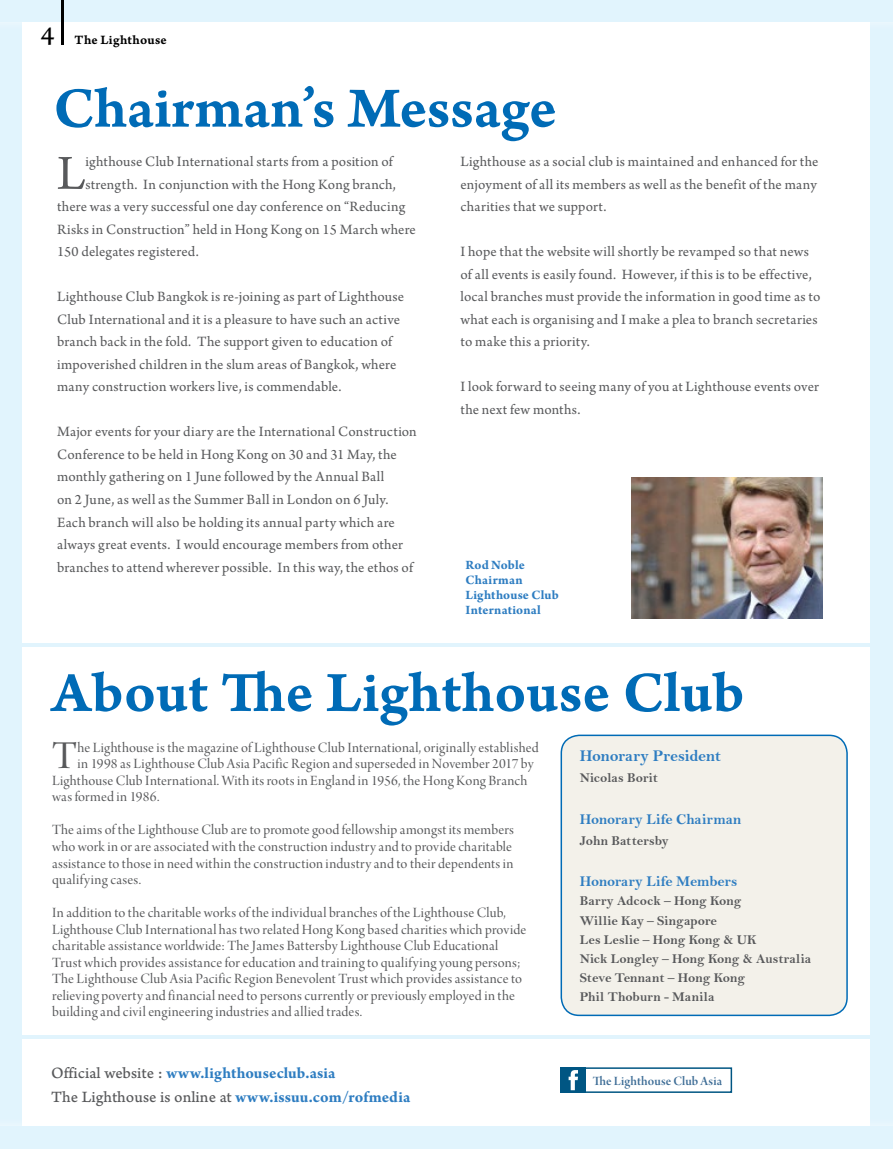
<style>
.page{position:relative;width:893px;height:1149px;background:#fff}
.page>*{position:absolute;margin:0;border:0;box-sizing:border-box;transform-origin:0 0}
.t1{font:60px "Arno Pro Smbd Caption";letter-spacing:-.005em;color:#006bb6}
.t2{font:51.45px "Arno Pro";color:#58595b}
.t3{font:41.85px "Arno Pro Display";color:#58595b}
.t4{font:700 16.5px/24.8px "Arno Pro";letter-spacing:.01em;color:#2e7dc1}
.t5{font:16.5px "Bell MT Bold";letter-spacing:-.01em;color:#2e7dc1}
.t6{font:15px/22.5px "Arno Pro";letter-spacing:.01em;color:#58595b}
.t7{font:15px/16.5px "Arno Pro Display";letter-spacing:.015em;color:#58595b}
.t8{font:15px "Bell MT Bold";color:#2e7dc1}
.t9{font:13.5px/19px "Bell MT Bold";color:#58595b}
.t10{font:700 13.5px/15px "Arno Pro";letter-spacing:.015em;color:#2e7dc1}
.t11{font:13.5px "Arno Pro Smbd Display";letter-spacing:.01em;color:#3e6d96}
.t12{font:13.5px "Arno Pro Smbd Caption";letter-spacing:.02em;color:#000}
.s1{font-family:"Arno Pro Caption";font-size:27px}
.s2{font-family:"Arno Pro Caption";font-weight:400;color:#58595b}
</style>
<div class="page">
<img style="left:632px;top:477px;width:190px;height:141px">
<div style="left:561px;top:1066px;width:25px;height:26px;background:#005683"></div>
<svg style="left:569px;top:1070px;width:9px;height:19px"></svg>
<div style="left:561px;top:1066px;width:171px;height:26px;border:2px solid #005683"></div>
<hr style="left:0;top:643px;width:882px;height:3px;background:#e1f4fd">
<hr style="left:0;top:1035px;width:893px;height:3px;background:#e1f4fd">
<div style="left:0;top:0;width:21px;height:1148px;background:#e1f4fd"></div>
<div style="left:871px;top:0;width:22px;height:1148px;background:#e1f4fd"></div>
<div style="left:0;top:1116px;width:893px;height:32px;background:#fff"></div>
<div style="left:0;top:1126px;width:893px;height:22px;background:#e1f4fd"></div>
<div style="left:0;top:0;width:893px;height:31px;background:#fff;opacity:.75"></div>
<div style="left:0;top:0;width:893px;height:21px;background:#e1f4fd"></div>
<div style="left:561px;top:735px;width:286px;height:280px;background:#f3f1ea;border-radius:18px"></div>
<div style="left:561px;top:734px;width:287px;height:281px;border:2px solid #006bb6;border-radius:18px"></div>
<hr style="left:62px;top:0;width:2px;height:44px;background:#000">
<p class="t12" style="left:41px;top:32px;width:128px"><span class="s1">4</span> The Lighthouse</p>
<p class="t1" style="left:53px;top:72px;width:505px">Chairman’s Message</p>
<p class="t2" style="left:57px;top:144px;width:30px">L</p>
<p class="t6" style="left:85px;top:151px;width:309px">ighthouse Club International starts from a position of</p>
<p class="t6" style="left:85px;top:174px;width:312px">strength. In conjunction with the Hong Kong branch,</p>
<p class="t6" style="left:57px;top:196px;width:350px">there was a very successful one day conference on “Reducing</p>
<p class="t6" style="left:57px;top:219px;width:360px">Risks in Construction” held in Hong Kong on 15 March where</p>
<p class="t6" style="left:57px;top:241px;width:143px">150 delegates registered.</p>
<p class="t6" style="left:57px;top:286px;width:348px">Lighthouse Club Bangkok is re-joining as part of Lighthouse Club International and it is a pleasure to have such an active branch back in the fold. The support given to education of impoverished children in the slum areas of Bangkok, where many construction workers live, is commendable.</p>
<p class="t6" style="left:57px;top:421px;width:361px">Major events for your diary are the International Construction Conference to be held in Hong Kong on 30 and 31 May, the monthly gathering on 1 June followed by the Annual Ball<br>on 2 June, as well as the Summer Ball in London on 6 July.<br>Each branch will also be holding its annual party which are always great events. I would encourage members from other branches to attend wherever possible. In this way, the ethos of</p>
<p class="t6" style="left:460px;top:151px;width:359px;text-align:justify">Lighthouse as a social club is maintained and enhanced for the enjoyment of all its members as well as the benefit of the many charities that we support.</p>
<p class="t6" style="left:460px;top:241px;width:361px">I hope that the website will shortly be revamped so that news of all events is easily found. However, if this is to be effective, local branches must provide the information in good time as to what each is organising and I make a plea to branch secretaries to make this a priority.</p>
<p class="t6" style="left:460px;top:376px;width:360px">I look forward to seeing many of you at Lighthouse events over the next few months.</p>
<p class="t10" style="left:465px;top:558px;width:95px">Rod Noble<br>Chairman<br>Lighthouse Club<br>International</p>
<p class="t1" style="left:51px;top:656px;width:695px">About The Lighthouse Club</p>
<p class="t3" style="left:52px;top:732px;width:27px">T</p>
<p class="t7" style="left:77px;top:740px;width:463px">he Lighthouse is the magazine of Lighthouse Club International, originally established</p>
<p class="t7" style="left:77px;top:756px;width:458px">in 1998 as Lighthouse Club Asia Pacific Region and superseded in November 2017 by</p>
<p class="t7" style="left:52px;top:773px;width:477px">Lighthouse Club International. With its roots in England in 1956, the Hong Kong Branch</p>
<p class="t7" style="left:52px;top:789px;width:109px">was formed in 1986.</p>
<p class="t7" style="left:52px;top:822px;width:463px">The aims of the Lighthouse Club are to promote good fellowship amongst its members who work in or are associated with the construction industry and to provide charitable assistance to those in need within the construction industry and to their dependents in qualifying cases.</p>
<p class="t7" style="left:52px;top:905px;width:476px">In addition to the charitable works of the individual branches of the Lighthouse Club, Lighthouse Club International has two related Hong Kong based charities which provide charitable assistance worldwide: The James Battersby Lighthouse Club Educational Trust which provides assistance for education and training to qualifying young persons; The Lighthouse Club Asia Pacific Region Benevolent Trust which provides assistance to relieving poverty and financial need to persons currently or previously employed in the building and civil engineering industries and allied trades.</p>
<p class="t5" style="left:580px;top:745px;width:143px">Honorary President</p>
<p class="t9" style="left:580px;top:767px;width:80px">Nicolas Borit</p>
<p class="t8" style="left:580px;top:809px;width:163px">Honorary Life Chairman</p>
<p class="t9" style="left:580px;top:830px;width:90px">John Battersby</p>
<p class="t8" style="left:580px;top:872px;width:159px">Honorary Life Members</p>
<p class="t9" style="left:580px;top:891px;width:233px">Barry Adcock – Hong Kong<br>Willie Kay – Singapore<br>Les Leslie – Hong Kong &amp; UK<br>Nick Longley – Hong Kong &amp; Australia<br>Steve Tennant – Hong Kong<br>Phil Thoburn - Manila</p>
<p class="t4" style="left:51px;top:1060px;width:361px"><span class="s2">Official website :</span> www.lighthouseclub.asia<br><span class="s2">The Lighthouse is online at</span> www.issuu.com/rofmedia</p>
<p class="t11" style="left:593px;top:1072px;width:131px">The Lighthouse Club Asia</p>
</div>
